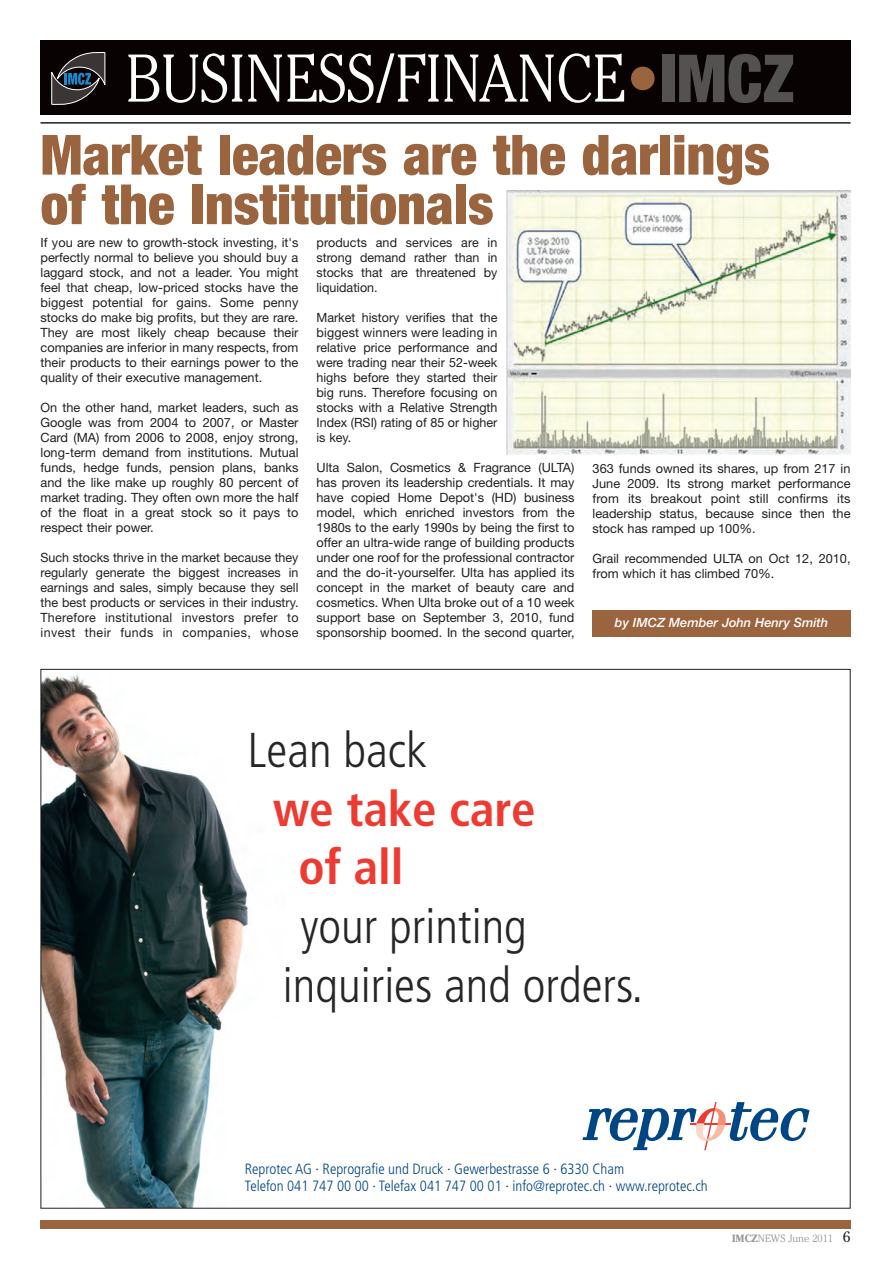
<style>
.page{position:relative;width:893px;height:1263px;background:#fff}
.page>*{position:absolute;margin:0;border:0;box-sizing:border-box;transform-origin:0 0}
.t1{font:300 66.9px "Cheltenham";color:#fff;scale:.87 1}
.t2{font:900 condensed 55.5px/49.5px "Helvetica Neue";color:#9a643e}
.t3{font:300 condensed 48.9px/58.7px "Frutiger";color:#262626}
.t4{font:700 condensed 48.9px/58.7px "Frutiger";color:#ee3b32}
.t5{font:300 condensed 14.85px/16.8px "Frutiger";color:#004684}
.t6{font:12.75px/15px "Helvetica Neue";color:#231f20;text-align:justify}
.t7{font:italic 500 12.75px "Helvetica Neue";color:#fff}
.t8{font:300 10.5px "Cheltenham";color:#939598}
.s1{font-family:"Helvetica Neue";font-weight:900;font-stretch:condensed;font-size:66.3px;color:#9a643e}
.s2{font-family:"Helvetica Neue";font-weight:900;font-stretch:condensed;font-size:66.3px;color:#545151}
.s3{font-weight:700}
.s4{font-weight:400;font-size:15px;color:#231f20}
</style>
<div class="page">
<img style="left:506px;top:190px;width:344px;height:264px">
<div style="left:40px;top:1220px;width:810px;height:9px;background:#9a643e"></div>
<div style="left:40px;top:41px;width:810px;height:74px;background:#080302"></div>
<svg style="left:51px;top:52px;width:54px;height:53px"></svg>
<hr style="left:40px;top:122px;width:810px;height:2px;background:#231f20">
<div style="left:592px;top:611px;width:259px;height:26px;background:#9a643e"></div>
<img style="left:42px;top:673px;width:207px;height:533px">
<svg style="left:582px;top:1102px;width:227px;height:48px"></svg>
<h1 class="t1" style="left:126px;top:52px;width:770px">BUSINESS/FINANCE<span class="s1">•</span><span class="s2">IMCZ</span></h1>
<h2 class="t2" style="left:40px;top:135px;width:731px">Market leaders are the darlings of the Institutionals</h2>
<p class="t6" style="left:40px;top:236px;width:259px">If you are new to growth-stock investing, it's perfectly normal to believe you should buy a laggard stock, and not a leader. You might feel that cheap, low-priced stocks have the biggest potential for gains. Some penny stocks do make big profits, but they are rare.<br>They are most likely cheap because their companies are inferior in many respects, from their products to their earnings power to the quality of their executive management.</p>
<p class="t6" style="left:41px;top:401px;width:259px">On the other hand, market leaders, such as Google was from 2004 to 2007, or Master Card (MA) from 2006 to 2008, enjoy strong, long-term demand from institutions. Mutual funds, hedge funds, pension plans, banks and the like make up roughly 80 percent of market trading. They often own more the half of the float in a great stock so it pays to respect their power.</p>
<p class="t6" style="left:41px;top:551px;width:259px">Such stocks thrive in the market because they regularly generate the biggest increases in earnings and sales, simply because they sell the best products or services in their industry.<br>Therefore institutional investors prefer to invest their funds in companies, whose</p>
<p class="t6" style="left:317px;top:236px;width:182px">products and services are in strong demand rather than in stocks that are threatened by liquidation.</p>
<p class="t6" style="left:317px;top:311px;width:182px">Market history verifies that the biggest winners were leading in relative price performance and were trading near their 52-week highs before they started their big runs. Therefore focusing on stocks with a Relative Strength Index (RSI) rating of 85 or higher is key.</p>
<p class="t6" style="left:317px;top:461px;width:259px">Ulta Salon, Cosmetics &amp; Fragrance (ULTA) has proven its leadership credentials. It may have copied Home Depot's (HD) business model, which enriched investors from the 1980s to the early 1990s by being the first to offer an ultra-wide range of building products under one roof for the professional contractor and the do-it-yourselfer. Ulta has applied its concept in the market of beauty care and cosmetics. When Ulta broke out of a 10 week support base on September 3, 2010, fund sponsorship boomed. In the second quarter,</p>
<p class="t6" style="left:593px;top:462px;width:259px">363 funds owned its shares, up from 217 in June 2009. Its strong market performance from its breakout point still confirms its leadership status, because since then the stock has ramped up 100%.</p>
<p class="t6" style="left:593px;top:552px;width:259px">Grail recommended ULTA on Oct 12, 2010, from which it has climbed 70%.</p>
<p class="t7" style="left:615px;top:618px;width:215px">by IMCZ Member John Henry Smith</p>
<h3 class="t3" style="left:248px;top:724px;width:181px">Lean back</h3>
<h3 class="t4" style="left:298px;top:783px;width:239px;text-indent:-25px">we take care of all</h3>
<h3 class="t3" style="left:283px;top:901px;width:362px;text-indent:18px">your printing inquiries and orders.</h3>
<p class="t5" style="left:245px;top:1162px;width:464px">Reprotec AG · Reprografie und Druck · Gewerbestrasse 6 · 6330 Cham<br>Telefon 041 747 00 00 · Telefax 041 747 00 01 · info@reprotec.ch · www.reprotec.ch</p>
<p class="t8" style="left:732px;top:1234px;width:120px"><span class="s3">IMCZ</span>NEWS June 2011 <span class="s4">6</span></p>
</div>
